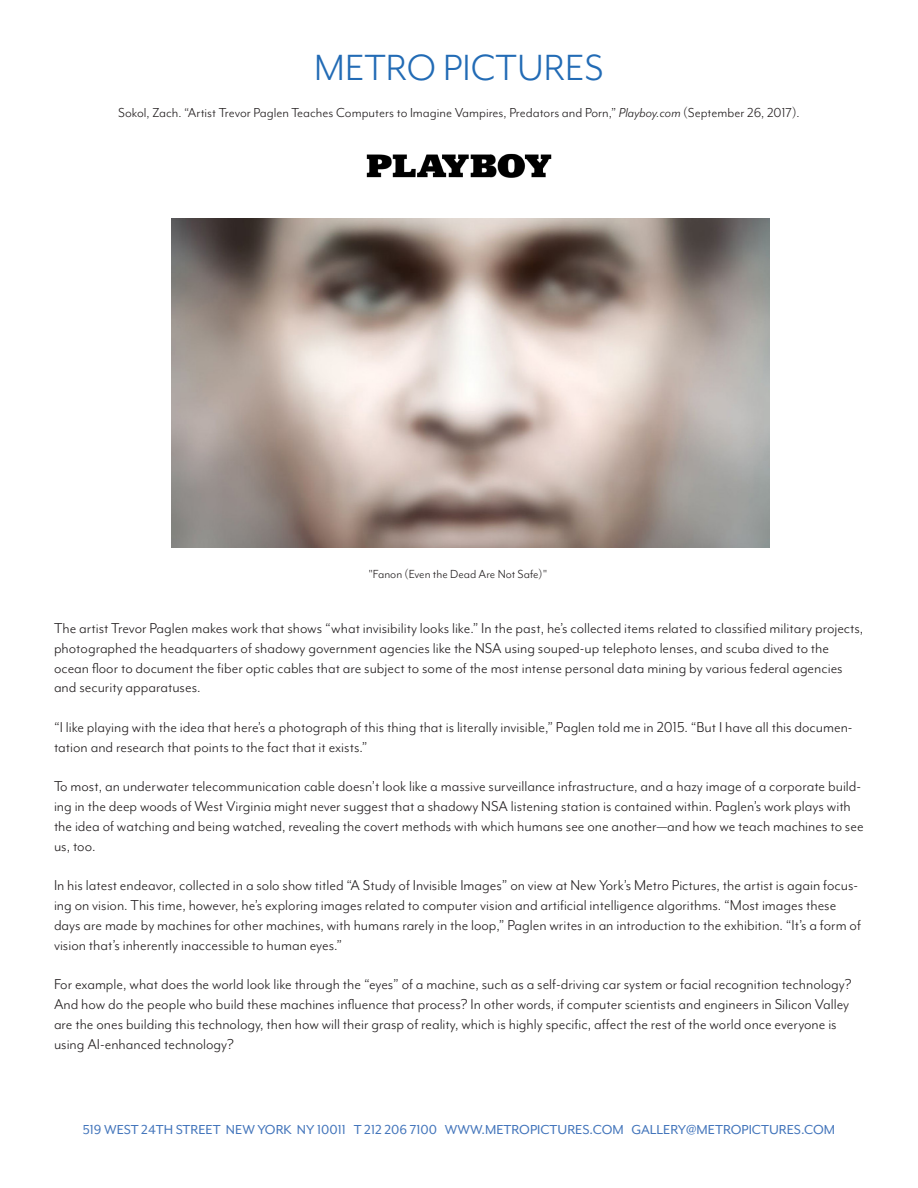
<style>
.page{position:relative;width:918px;height:1188px;background:#fff}
.page>*{position:absolute;margin:0;border:0;box-sizing:border-box;transform-origin:0 0}
.t1{font:42px "Mr Eaves Mod OT";color:#226bb5}
.t2{font:16.5px/19.8px "Mr Eaves Mod OT";color:#231f20}
.t3{font:15px "Mr Eaves Mod OT";color:#231f20}
.t4{font:15px "Mr Eaves Mod OT";color:#4375bb}
.t5{font:13.5px "Mr Eaves Mod OT";color:#231f20}
.s1{font-style:italic}
</style>
<div class="page">
<img style="left:366px;top:153px;width:186px;height:25px">
<img style="left:171px;top:219px;width:598px;height:328px">
<p class="t1" style="left:314px;top:44px;width:291px">METRO PICTURES</p>
<p class="t3" style="left:118px;top:105px;width:683px">Sokol, Zach. “Artist Trevor Paglen Teaches Computers to Imagine Vampires, Predators and Porn,” <span class="s1">Playboy.com</span> (September 26, 2017).</p>
<p class="t5" style="left:368px;top:567px;width:180px">"Fanon (Even the Dead Are Not Safe)"</p>
<p class="t2" style="left:54px;top:618px;width:811px">The artist Trevor Paglen makes work that shows “what invisibility looks like.” In the past, he’s collected items related to classified military projects, photographed the headquarters of shadowy government agencies like the NSA using souped-up telephoto lenses, and scuba dived to the ocean floor to document the fiber optic cables that are subject to some of the most intense personal data mining by various federal agencies and security apparatuses.</p>
<p class="t2" style="left:54px;top:717px;width:800px">“I like playing with the idea that here’s a photograph of this thing that is literally invisible,” Paglen told me in 2015. “But I have all this documen&shy;tation and research that points to the fact that it exists.”</p>
<p class="t2" style="left:54px;top:777px;width:811px">To most, an underwater telecommunication cable doesn’t look like a massive surveillance infrastructure, and a hazy image of a corporate build&shy;ing in the deep woods of West Virginia might never suggest that a shadowy NSA listening station is contained within. Paglen’s work plays with the idea of watching and being watched, revealing the covert methods with which humans see one another—and how we teach machines to see us, too.</p>
<p class="t2" style="left:54px;top:876px;width:808px">In his latest endeavor, collected in a solo show titled “A Study of Invisible Images” on view at New York’s Metro Pictures, the artist is again focus&shy;ing on vision. This time, however, he’s exploring images related to computer vision and artificial intelligence algorithms. “Most images these days are made by machines for other machines, with humans rarely in the loop,” Paglen writes in an introduction to the exhibition. “It’s a form of vision that’s inherently inaccessible to human eyes.”</p>
<p class="t2" style="left:54px;top:975px;width:799px">For example, what does the world look like through the “eyes” of a machine, such as a self-driving car system or facial recognition technology?<br>And how do the people who build these machines influence that process? In other words, if computer scientists and engineers in Silicon Valley are the ones building this technology, then how will their grasp of reality, which is highly specific, affect the rest of the world once everyone is using AI-enhanced technology?</p>
<p class="t4" style="left:83px;top:1121px;width:754px">519 WEST 24TH STREET NEW YORK NY 10011 T 212 206 7100 WWW.METROPICTURES.COM GALLERY@METROPICTURES.COM</p>
</div>
